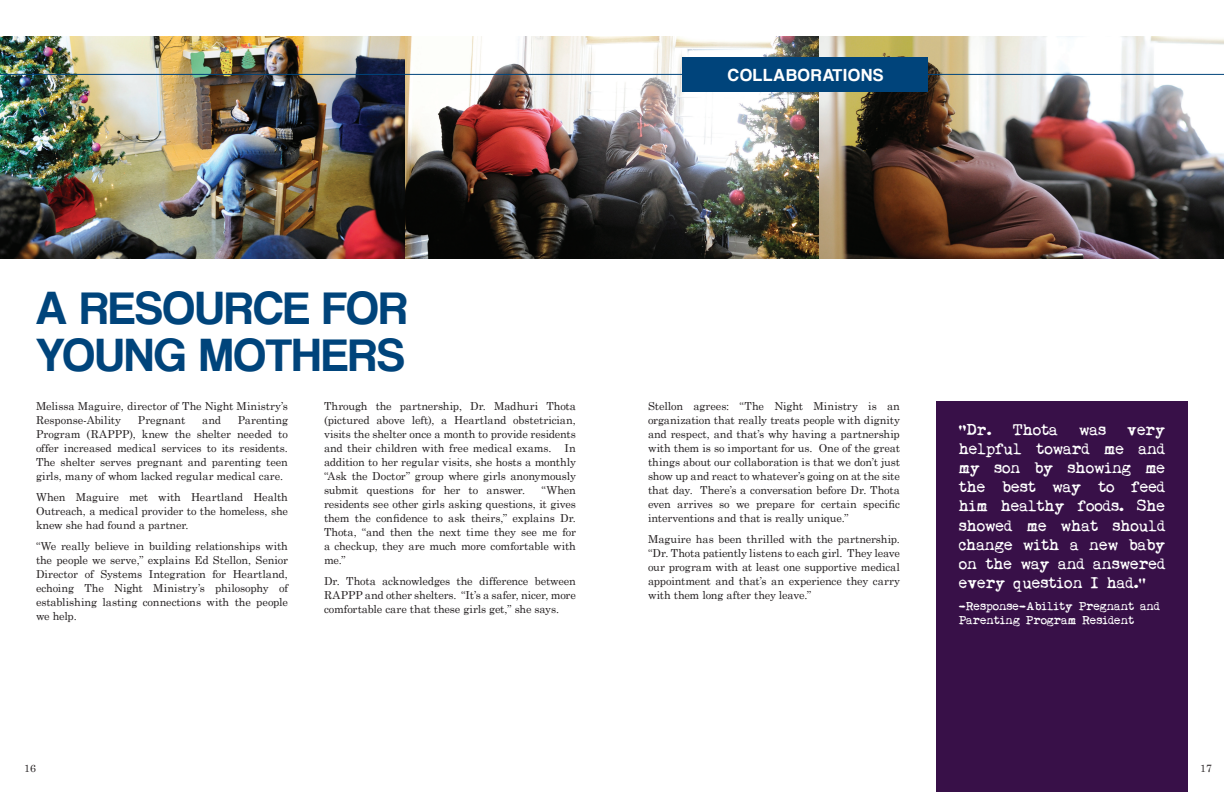
<style>
.page{position:relative;width:1224px;height:792px;background:#fff}
.page>*{position:absolute;margin:0;border:0;box-sizing:border-box;transform-origin:0 0}
.t1{font:48px "Coolvetica Rg";color:#00447b}
.t2{font:18px "Coolvetica Rg";letter-spacing:.07em;color:#fff}
.t3{font:16px/19.2px "My Underwood";color:#fff;text-align:justify}
.t4{font:12px/14.4px "My Underwood";color:#fff}
.t5{font:11px/14px "Century Schoolbook";letter-spacing:-.01em;color:#231f20;text-align:justify}
.t6{font:10.5px "Century Schoolbook";color:#231f20}
</style>
<div class="page">
<img style="left:0;top:36px;width:1224px;height:223px">
<hr style="left:0;top:74px;width:1224px;height:1px;background:#00447b">
<div style="left:682px;top:57px;width:246px;height:35px;background:#00447b"></div>
<div style="left:936px;top:401px;width:252px;height:391px;background:#381048"></div>
<h2 class="t2" style="left:728px;top:64px;width:157px">COLLABORATIONS</h2>
<h1 class="t1" style="left:36px;top:280px;width:74px">A RESOURCE</h1>
<h1 class="t1" style="left:323px;top:280px;width:29px">FOR</h1>
<h1 class="t1" style="left:36px;top:327px;width:31px">YOUNG</h1>
<h1 class="t1" style="left:200px;top:327px;width:31px">MOTHERS</h1>
<p class="t5" style="left:36px;top:398px;width:254px">Melissa Maguire, director of The Night Ministry’s<br>Response-Ability</p>
<p class="t5" style="left:36px;top:412px;width:253px;text-indent:202px">Parenting Program (RAPPP), knew the shelter needed to offer increased medical services to its residents.<br>The shelter serves pregnant and parenting teen girls, many of whom lacked regular medical care.</p>
<p class="t5" style="left:36px;top:489px;width:253px">When Maguire met with Heartland Health Outreach, a medical provider to the homeless, she knew she had found a partner.</p>
<p class="t5" style="left:36px;top:538px;width:254px">“We really believe in building relationships with the people we serve,” explains Ed Stellon, Senior Director of Systems Integration for Heartland, echoing The Night Ministry’s philosophy of establishing lasting connections with the people we help.</p>
<p class="t5" style="left:138px;top:412px;width:49px">Pregnant</p>
<p class="t5" style="left:202px;top:412px;width:20px">and</p>
<p class="t5" style="left:324px;top:398px;width:254px">Through the partnership, Dr. Madhuri Thota (pictured above left), a Heartland obstetrician, visits the shelter once a month to provide residents and their children with free medical exams. In addition to her regular visits, she hosts a monthly “Ask the Doctor” group where girls anonymously submit questions for her to answer.</p>
<p class="t5" style="left:324px;top:482px;width:254px;text-indent:218px">“When residents see other girls asking questions, it gives them the confidence to ask theirs,” explains Dr.<br>Thota, “and then the next time they see me for a checkup, they are much more comfortable with me.”</p>
<p class="t5" style="left:324px;top:573px;width:253px">Dr. Thota acknowledges the difference between RAPPP and other shelters. “It’s a safer, nicer, more comfortable care that these girls get,” she says.</p>
<p class="t5" style="left:648px;top:398px;width:254px">Stellon agrees: “The Night Ministry is an organization that really treats people with dignity and respect, and that’s why having a partnership with them is so important for us. One of the great things about our collaboration is that we don’t just show up and react to whatever’s going on at the site that day. There’s a conversation before Dr. Thota even arrives so we prepare for certain specific interventions and that is really unique.”</p>
<p class="t5" style="left:648px;top:531px;width:254px">Maguire has been thrilled with the partnership. “Dr. Thota patiently listens to each girl. They leave our program with at least one supportive medical appointment and that’s an experience they carry with them long after they leave.”</p>
<h3 class="t3" style="left:959px;top:420px;width:34px">“Dr.</h3>
<h3 class="t3" style="left:1013px;top:420px;width:47px">Thota</h3>
<h3 class="t3" style="left:1079px;top:420px;width:29px">was</h3>
<h3 class="t3" style="left:959px;top:420px;width:208px;text-indent:168px">very helpful toward me and my son by showing me the best way to feed him healthy foods. She showed me what should change with a new baby on the way and answered every question I had.”</h3>
<p class="t4" style="left:959px;top:599px;width:203px">-Response-Ability Pregnant and<br>Parenting Program Resident</p>
<p class="t6" style="left:24px;top:759px;width:13px">16</p>
<p class="t6" style="left:1200px;top:759px;width:13px">17</p>
</div>
